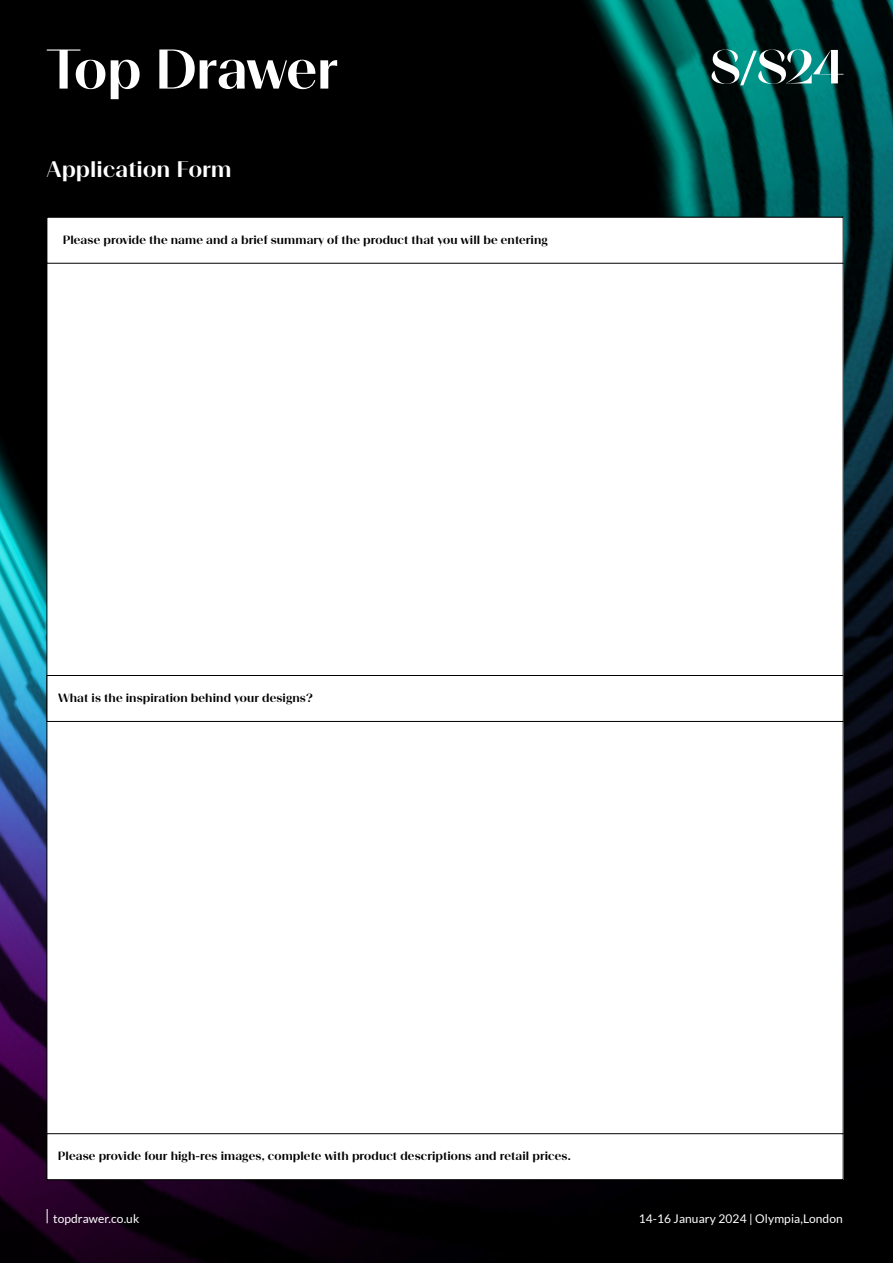
<style>
.page{position:relative;width:893px;height:1263px;background:#fff}
.page>*{position:absolute;margin:0;border:0;box-sizing:border-box;transform-origin:0 0}
.t1{font:500 22.5px "Beausite Grand";letter-spacing:.01em;color:#fff}
.t2{font:500 12px "Beausite Grand";letter-spacing:.01em;color:#000}
.t3{font:12px "Lato";letter-spacing:.01em;color:#fff}
</style>
<div class="page">
<img style="left:0;top:0;width:893px;height:1263px">
<svg style="left:47px;top:1209px;width:1px;height:14px"></svg>
<div style="left:47px;top:217px;width:796px;height:963px;background:#fff"></div>
<div style="left:46px;top:217px;width:798px;height:47px;border:1px solid #000"></div>
<div style="left:47px;top:675px;width:797px;height:47px;border:1px solid #000"></div>
<div style="left:46px;top:1133px;width:798px;height:47px;border:1px solid #000"></div>
<svg style="left:712px;top:50px;width:131px;height:35px"></svg>
<svg style="left:47px;top:50px;width:58px;height:39px"></svg>
<svg style="left:111px;top:60px;width:29px;height:39px"></svg>
<svg style="left:159px;top:50px;width:178px;height:39px"></svg>
<h1 class="t1" style="left:47px;top:155px;width:186px">Application Form</h1>
<p class="t2" style="left:63px;top:232px;width:487px">Please provide the name and a brief summary of the product that you will be entering</p>
<p class="t2" style="left:58px;top:690px;width:256px">What is the inspiration behind your designs?</p>
<p class="t2" style="left:58px;top:1148px;width:514px">Please provide four high-res images, complete with product descriptions and retail prices.</p>
<p class="t3" style="left:53px;top:1212px;width:88px">topdrawer.co.uk</p>
<p class="t3" style="left:639px;top:1212px;width:206px">14-16 January 2024 | Olympia,London</p>
</div>
